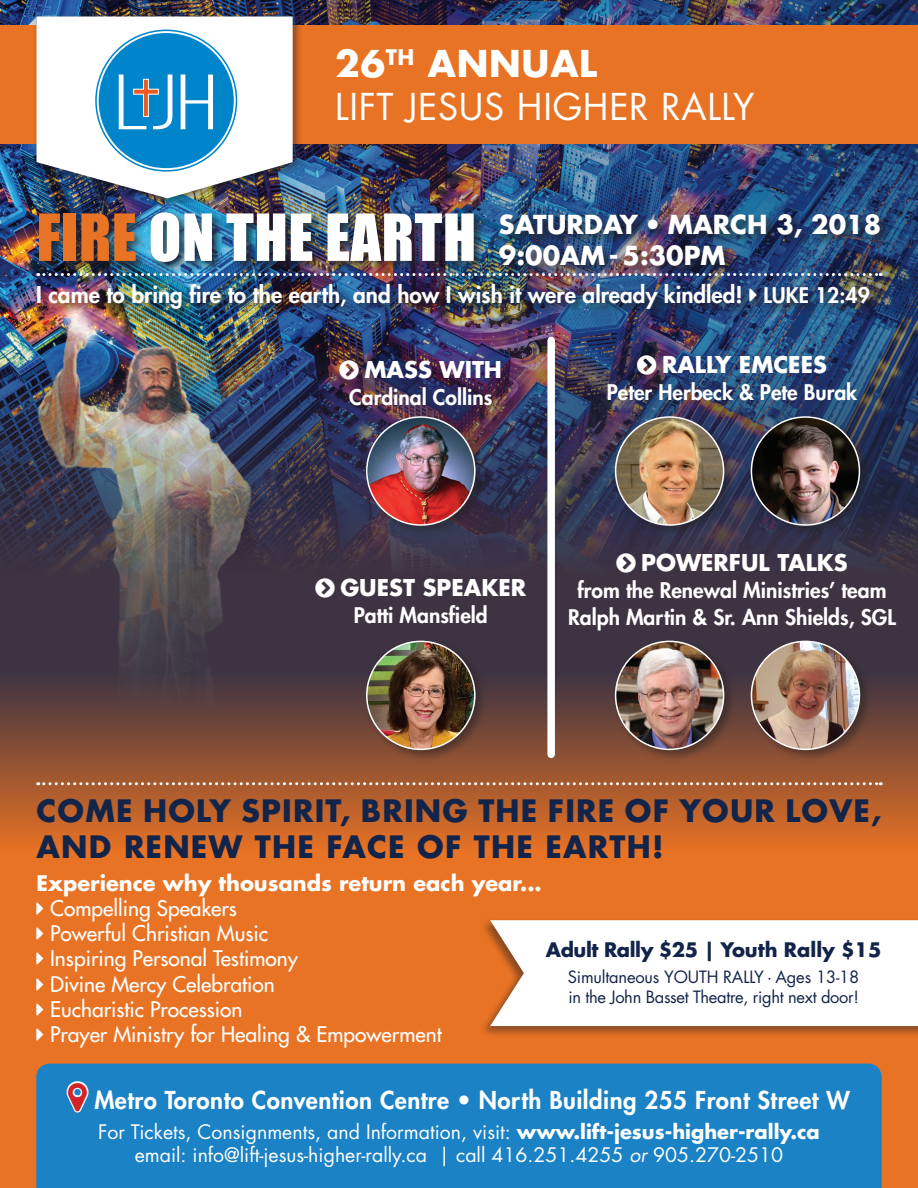
<style>
.page{position:relative;width:918px;height:1188px;background:#e97324}
.page>*{position:absolute;margin:0;border:0;box-sizing:border-box;transform-origin:0 0}
.t1{font:60px "Impact";letter-spacing:.01em;color:#fff}
.t2{font:36px/43.2px "Futura";letter-spacing:.02em;color:#fff}
.t3{font:700 30px/36px "Futura";letter-spacing:.04em;color:#13244a}
.t4{font:700 25.5px/30.6px "Futura";color:#fff}
.t5{font:800 24px "Futura";letter-spacing:.02em;color:#fff}
.t6{font:800 22.5px "Futura";color:#fff}
.t7{font:700 22.5px "Futura";color:#fff}
.t8{font:21px/25.2px "Futura";color:#fff}
.t9{font:800 21px/27px "Futura";color:#fff;text-align:center}
.t10{font:700 21px "Futura";color:#fff}
.t11{font:19.5px/23.4px "Futura";color:#fff;text-align:center}
.t12{font:700 19.5px "Futura";letter-spacing:-.02em;color:#13244a}
.t13{font:16.5px/19.8px "Futura";letter-spacing:-.02em;color:#13244a}
.s1{font-weight:700}
.s2{color:#e97324}
.s3{font-size:21px}
.s4{font-style:inherit}
.s5{font-style:italic}
</style>
<div class="page">
<svg style="left:0;top:575px;width:918px;height:268px;background:#814c35"></svg>
<img style="left:0;top:0;width:918px;height:575px">
<div style="left:36px;top:1064px;width:846px;height:124px;background:#1b82c5"></div>
<div style="left:36px;top:210px;width:450px;height:64px;background:#231f20;opacity:.75"></div>
<svg style="left:38px;top:273px;width:459px;height:3px"></svg>
<div style="left:497px;top:211px;width:395px;height:66px;background:#231f20;opacity:.75"></div>
<div style="left:479px;top:918px;width:439px;height:120px;background:#231f20;opacity:.5"></div>
<div style="left:490px;top:920px;width:428px;height:106px;background:#fff"></div>
<div style="left:547px;top:340px;width:8px;height:414px;background:#fff"></div>
<div style="left:748px;top:638px;width:124px;height:124px;background:#231f20;opacity:.5"></div>
<img style="left:751px;top:641px;width:108px;height:108px;border-radius:54px">
<div style="left:751px;top:641px;width:109px;height:109px;border:2px solid #fff;border-radius:50%"></div>
<svg style="left:27px;top:17px;width:5px;height:9px"></svg>
<div style="left:0;top:26px;width:918px;height:118px;background:#e97324"></div>
<div style="left:32px;top:12px;width:271px;height:196px;background:#231f20;opacity:.5"></div>
<img style="left:37px;top:16px;width:256px;height:182px">
<div style="left:83px;top:17px;width:167px;height:167px;background:#fff"></div>
<div style="left:99px;top:33px;width:135px;height:135px;background:#0084ca;border-radius:50%"></div>
<svg style="left:181px;top:75px;width:32px;height:54px"></svg>
<svg style="left:119px;top:75px;width:53px;height:54px"></svg>
<img style="left:3px;top:286px;width:278px;height:482px">
<div style="left:35px;top:281px;width:846px;height:40px;background:#231f20;opacity:.75"></div>
<div style="left:612px;top:638px;width:124px;height:124px;background:#231f20;opacity:.5"></div>
<img style="left:616px;top:641px;width:108px;height:108px;border-radius:54px">
<div style="left:615px;top:641px;width:109px;height:109px;border:2px solid #fff;border-radius:50%"></div>
<div style="left:363px;top:414px;width:125px;height:124px;background:#231f20;opacity:.5"></div>
<img style="left:368px;top:417px;width:107px;height:108px">
<div style="left:366px;top:416px;width:110px;height:110px;border:2px solid #fff;border-radius:50%"></div>
<div style="left:363px;top:638px;width:125px;height:124px;background:#231f20;opacity:.5"></div>
<img style="left:367px;top:641px;width:108px;height:108px;border-radius:54px">
<div style="left:366px;top:641px;width:110px;height:109px;border:2px solid #fff;border-radius:50%"></div>
<svg style="left:38px;top:782px;width:843px;height:3px;background:#c59479"></svg>
<div style="left:748px;top:414px;width:124px;height:124px;background:#231f20;opacity:.5"></div>
<img style="left:751px;top:417px;width:108px;height:108px;border-radius:54px">
<div style="left:751px;top:416px;width:109px;height:110px;border:2px solid #fff;border-radius:50%"></div>
<div style="left:612px;top:414px;width:124px;height:124px;background:#231f20;opacity:.5"></div>
<img style="left:616px;top:417px;width:108px;height:108px;border-radius:54px">
<div style="left:615px;top:416px;width:109px;height:110px;border:2px solid #fff;border-radius:50%"></div>
<svg style="left:65px;top:1080px;width:26px;height:35px"></svg>
<svg style="left:749px;top:288px;width:8px;height:13px"></svg>
<svg style="left:616px;top:553px;width:20px;height:20px"></svg>
<svg style="left:340px;top:360px;width:19px;height:19px"></svg>
<svg style="left:315px;top:578px;width:20px;height:20px"></svg>
<svg style="left:637px;top:355px;width:19px;height:20px"></svg>
<h2 class="t2" style="left:335px;top:43px;width:421px"><span class="s1">26</span><sup>TH</sup> <span class="s1">ANNUAL<br></span>LIFT JESUS HIGHER RALLY</h2>
<h1 class="t1" style="left:37px;top:191px;width:441px"><span class="s2">FIRE</span> ON THE EARTH</h1>
<p class="t4" style="left:499px;top:209px;width:384px">SATURDAY • MARCH 3, 2018<br>9:00AM - 5:30PM</p>
<p class="t6" style="left:36px;top:280px;width:835px">I came to bring fire to the earth, and how I wish it were already kindled! <span class="s3">LUKE 12:49</span></p>
<p class="t7" style="left:364px;top:354px;width:139px">MASS WITH</p>
<p class="t9" style="left:349px;top:383px;width:145px">Cardinal Collins</p>
<p class="t7" style="left:662px;top:350px;width:166px">RALLY EMCEES</p>
<p class="t9" style="left:607px;top:379px;width:252px">Peter Herbeck &amp; Pete Burak</p>
<p class="t7" style="left:340px;top:573px;width:187px">GUEST SPEAKER</p>
<p class="t9" style="left:354px;top:602px;width:136px">Patti Mansfield</p>
<p class="t7" style="left:641px;top:548px;width:208px">POWERFUL TALKS</p>
<p class="t9" style="left:568px;top:577px;width:329px">from the Renewal Ministries’ team<br>Ralph Martin &amp; Sr. Ann Shields, SGL</p>
<h3 class="t3" style="left:37px;top:793px;width:846px">COME HOLY SPIRIT, BRING THE FIRE OF YOUR LOVE,<br>AND RENEW THE FACE OF THE EARTH!</h3>
<p class="t10" style="left:37px;top:869px;width:507px">Experience why thousands return each year...</p>
<p class="t8" style="left:50px;top:896px;width:393px">Compelling Speakers<br>Powerful Christian Music<br>Inspiring Personal Testimony<br>Divine Mercy Celebration<br>Eucharistic Procession<br>Prayer Ministry for Healing &amp; Empowerment</p>
<p class="t12" style="left:546px;top:936px;width:337px">Adult Rally $25 | Youth Rally $15</p>
<p class="t13" style="left:568px;top:967px;width:293px">Simultaneous YOUTH RALLY <span class="s4">·</span> Ages 13-18 in the John Basset Theatre, right next door!</p>
<p class="t5" style="left:94px;top:1085px;width:757px">Metro Toronto Convention Centre • North Building 255 Front Street W</p>
<p class="t11" style="left:98px;top:1120px;width:723px">For Tickets, Consignments, and Information, visit: <span class="s1">www.lift-jesus-higher-rally.ca </span>email: info@lift-jesus-higher-rally.ca | call 416.251.4255 <span class="s5">or</span> 905.270-2510</p>
</div>
